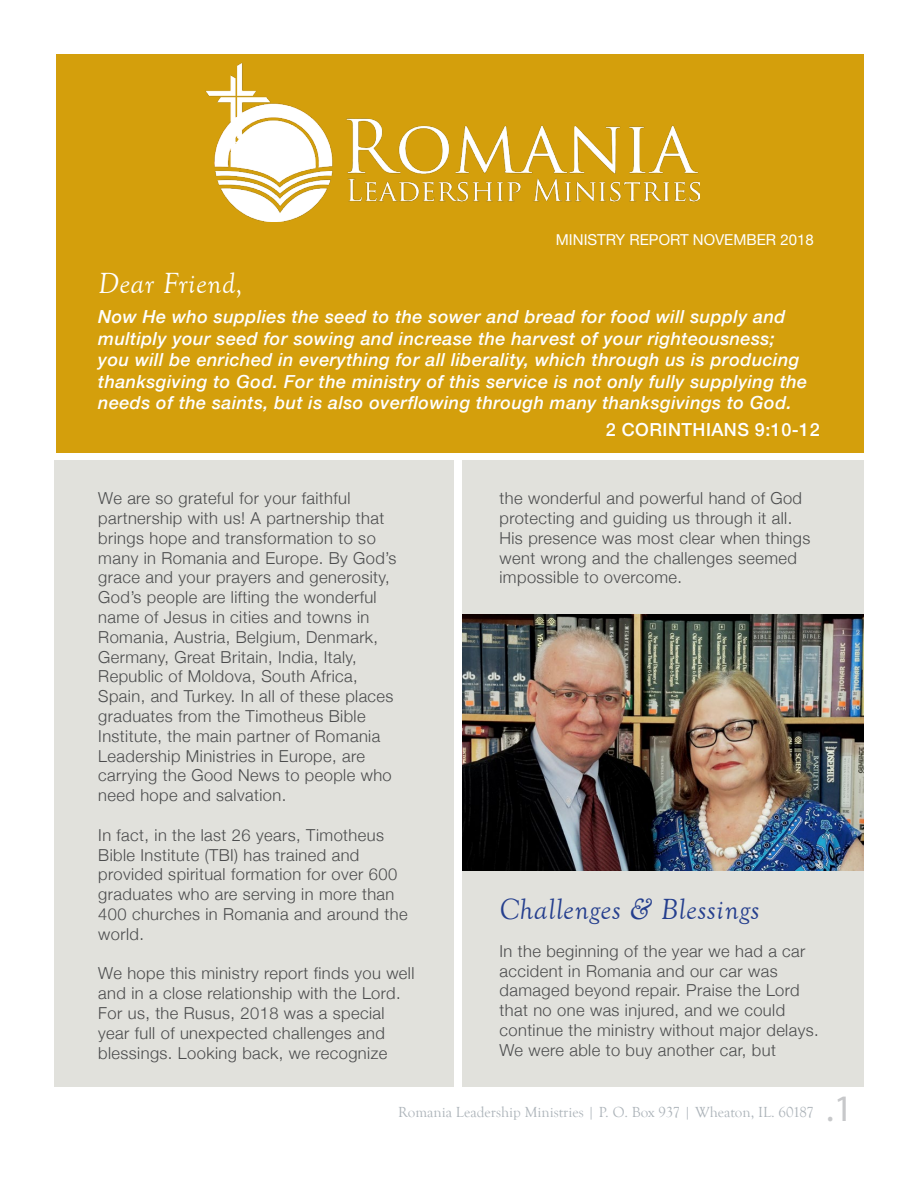
<style>
.page{position:relative;width:918px;height:1188px;background:#fff}
.page>*{position:absolute;margin:0;border:0;box-sizing:border-box;transform-origin:0 0}
.t1{font:37.5px "Myriad Pro";color:#c7c8ca}
.t2{font:italic 30px "Goudy Old Style T";letter-spacing:.025em;color:#253f8e}
.t3{font:italic 30px "Goudy Old Style T";letter-spacing:.025em;color:#fff}
.t4{font:italic 500 18px/21.6px "Helvetica Neue";letter-spacing:.025em;color:#fff}
.t5{font:500 18px "Helvetica Neue";letter-spacing:.025em;color:#fff}
.t6{font:300 16.5px/19.8px "Helvetica Neue";letter-spacing:.025em;color:#4b4c4d}
.t7{font:15px "Goudy Old Style T";color:#adb4ba}
.t8{font:15px "Helvetica Neue";color:#fff}
</style>
<div class="page">
<div style="left:56px;top:54px;width:808px;height:399px;background:#d49f0c"></div>
<div style="left:54px;top:460px;width:400px;height:626px;background:#e1e1dc"></div>
<div style="left:462px;top:460px;width:402px;height:626px;background:#e1e1dc"></div>
<img style="left:205px;top:63px;width:494px;height:159px">
<img style="left:462px;top:615px;width:402px;height:256px">
<p class="t8" style="left:556px;top:228px;width:259px">MINISTRY REPORT NOVEMBER 2018</p>
<p class="t3" style="left:98px;top:267px;width:146px">Dear Friend,</p>
<p class="t4" style="left:98px;top:305px;width:710px">Now He who supplies the seed to the sower and bread for food will supply and multiply your seed for sowing and increase the harvest of your righteousness; you will be enriched in everything for all liberality, which through us is producing thanksgiving to God. For the ministry of this service is not only fully supplying the needs of the saints, but is also overflowing through many thanksgivings to God.</p>
<p class="t5" style="left:606px;top:416px;width:215px">2 CORINTHIANS 9:10-12</p>
<p class="t6" style="left:98px;top:487px;width:300px">We are so grateful for your faithful partnership with us! A partnership that brings hope and transformation to so many in Romania and Europe. By God’s grace and your prayers and generosity, God’s people are lifting the wonderful name of Jesus in cities and towns in Romania, Austria, Belgium, Denmark, Germany, Great Britain, India, Italy, Republic of Moldova, South Africa, Spain, and Turkey. In all of these places graduates from the Timotheus Bible Institute, the main partner of Romania Leadership Ministries in Europe, are carrying the Good News to people who need hope and salvation.</p>
<p class="t6" style="left:98px;top:824px;width:311px">In fact, in the last 26 years, Timotheus Bible Institute (TBI) has trained and provided spiritual formation for over 600 graduates who are serving in more than 400 churches in Romania and around the world.</p>
<p class="t6" style="left:98px;top:962px;width:318px">We hope this ministry report finds you well and in a close relationship with the Lord.<br>For us, the Rusus, 2018 was a special year full of unexpected challenges and blessings. Looking back, we recognize</p>
<p class="t6" style="left:500px;top:487px;width:312px">the wonderful and powerful hand of God protecting and guiding us through it all.<br>His presence was most clear when things went wrong and the challenges seemed impossible to overcome.</p>
<p class="t2" style="left:500px;top:893px;width:262px">Challenges &amp; Blessings</p>
<p class="t6" style="left:500px;top:940px;width:321px">In the beginning of the year we had a car accident in Romania and our car was damaged beyond repair. Praise the Lord that no one was injured, and we could continue the ministry without major delays.<br>We were able to buy another car, but</p>
<p class="t7" style="left:398px;top:1104px;width:417px">Romania Leadership Ministries | P. O. Box 937 | Wheaton, IL. 60187</p>
<p class="t1" style="left:826px;top:1085px;width:28px">.1</p>
</div>
